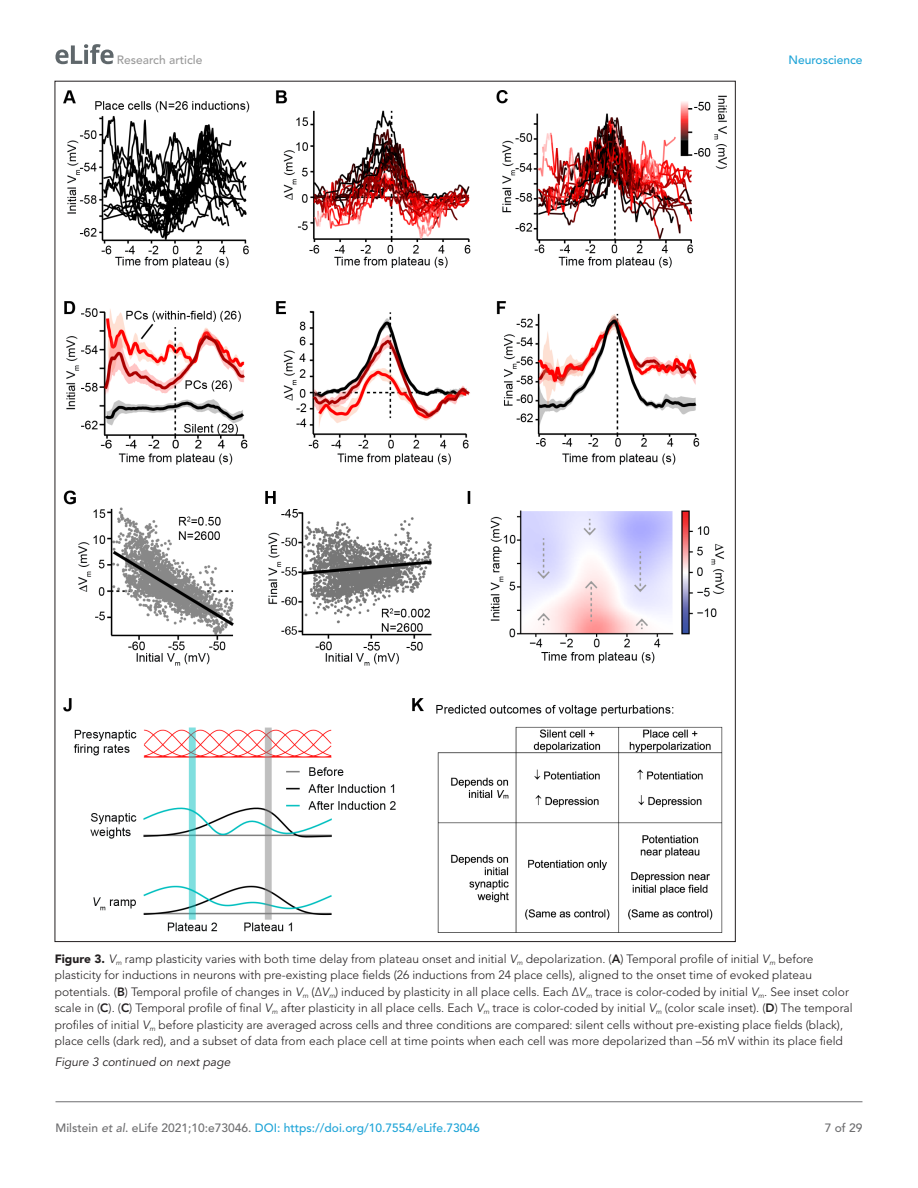
<style>
.page{position:relative;width:918px;height:1188px;background:#fff}
.page>*{position:absolute;margin:0;border:0;box-sizing:border-box;transform-origin:0 0}
.t1{font:300 12px/16.5px "Avenir LT Std";color:#231f20}
.t2{font:500 12px "Avenir LT Std";color:#1ea4d7}
.t3{font:italic 12px "Avenir LT Std";color:#231f20}
.t4{font:500 12px "Avenir LT Std";color:#9a9a9a}
.t5{font:500 12px "Avenir LT Std";color:#6e6e70}
.s1{font-weight:900}
.s2{font-style:italic}
.s3{font-weight:800}
.s4{color:#6e6e70}
.s5{font-style:italic;color:#6e6e70}
</style>
<div class="page">
<svg style="left:55px;top:44px;width:59px;height:20px"></svg>
<hr style="left:56px;top:1101px;width:806px;height:1px;background:#6e6e70">
<img style="left:64px;top:90px;width:662px;height:843px">
<p class="t4" style="left:117px;top:53px;width:87px">Research article</p>
<p class="t2" style="left:788px;top:53px;width:76px">Neuroscience</p>
<p class="t1" style="left:55px;top:950px;width:800px"><span class="s1">Figure 3.</span> <span class="s2">V</span><sub>m</sub> ramp plasticity varies with both time delay from plateau onset and initial <span class="s2">V</span><sub>m</sub> depolarization. (<span class="s3">A</span>) Temporal profile of initial <span class="s2">V</span><sub>m</sub> before plasticity for inductions in neurons with pre-existing place fields (26 inductions from 24 place cells), aligned to the onset time of evoked plateau potentials. (<span class="s3">B</span>) Temporal profile of changes in <span class="s2">V</span><sub>m</sub> (Δ<span class="s2">V</span><sub>m</sub>) induced by plasticity in all place cells. Each Δ<span class="s2">V</span><sub>m</sub> trace is color-coded by initial <span class="s2">V</span><sub>m</sub>. See inset color scale in (<span class="s3">C</span>). (<span class="s3">C</span>) Temporal profile of final <span class="s2">V</span><sub>m</sub> after plasticity in all place cells. Each <span class="s2">V</span><sub>m</sub> trace is color-coded by initial <span class="s2">V</span><sub>m</sub> (color scale inset). (<span class="s3">D</span>) The temporal profiles of initial <span class="s2">V</span><sub>m</sub> before plasticity are averaged across cells and three conditions are compared: silent cells without pre-existing place fields (black), place cells (dark red), and a subset of data from each place cell at time points when each cell was more depolarized than –56 mV within its place field</p>
<p class="t3" style="left:55px;top:1055px;width:177px">Figure 3 continued on next page</p>
<p class="t2" style="left:56px;top:1121px;width:426px"><span class="s4">Milstein</span> <span class="s5">et al</span><span class="s4">. eLife 2021;10:e73046.</span> DOI: https://doi.org/10.7554/eLife.73046</p>
<p class="t5" style="left:825px;top:1121px;width:39px">7 of 29</p>
</div>
